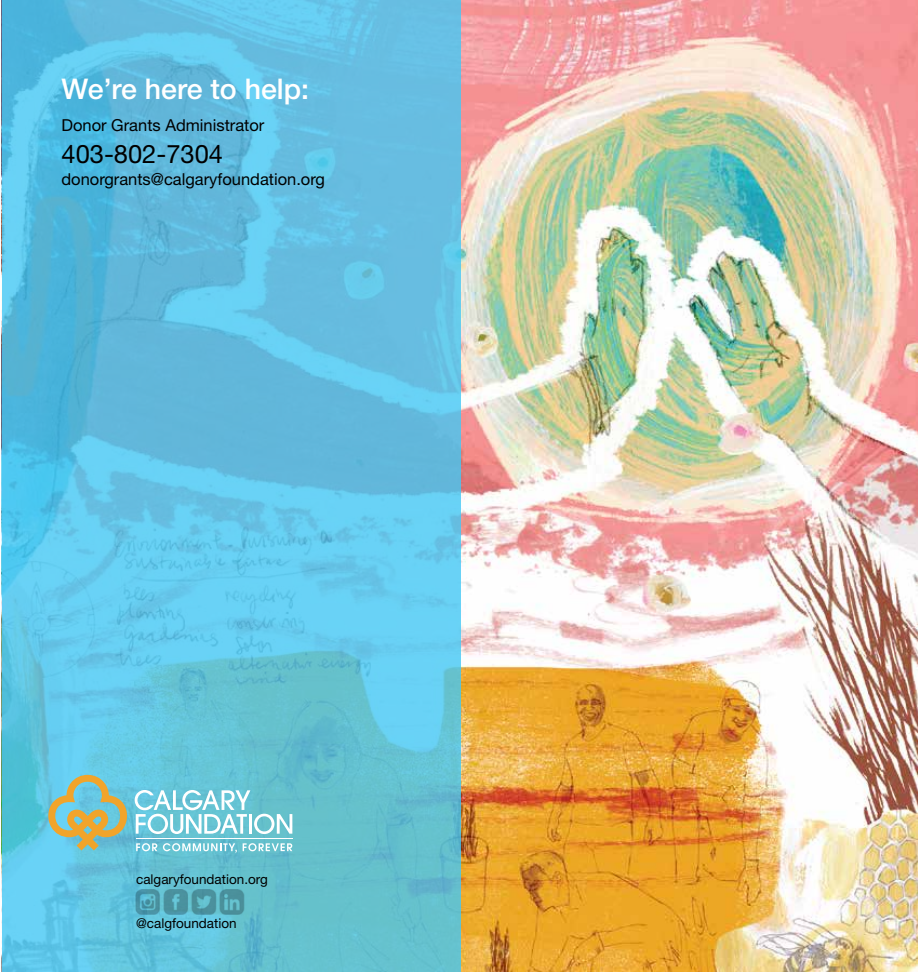
<style>
.page{position:relative;width:918px;height:972px;background:#fff}
.page>*{position:absolute;margin:0;border:0;box-sizing:border-box;transform-origin:0 0}
.t1{font:500 28.5px "Helvetica Neue LT Std";color:#fff}
.t2{font:25.5px "Helvetica Neue LT Std";color:#000}
.t3{font:16.5px "Helvetica Neue LT Std";color:#000}
.t4{font:13.5px "Helvetica Neue LT Std";color:#000}
</style>
<div class="page">
<img style="left:1px;top:0;width:917px;height:972px">
<svg style="left:2px;top:0;width:459px;height:972px"></svg>
<hr style="left:136px;top:838px;width:156px;height:1px;background:#fff">
<svg style="left:135px;top:790px;width:157px;height:44px"></svg>
<svg style="left:48px;top:775px;width:80px;height:76px"></svg>
<svg style="left:136px;top:843px;width:21px;height:8px"></svg>
<svg style="left:243px;top:843px;width:49px;height:8px"></svg>
<svg style="left:163px;top:843px;width:74px;height:10px"></svg>
<img style="left:131px;top:890px;width:121px;height:24px">
<h1 class="t1" style="left:62px;top:78px;width:249px">We’re here to help:</h1>
<p class="t3" style="left:62px;top:118px;width:204px">Donor Grants Administrator</p>
<h2 class="t2" style="left:62px;top:142px;width:163px">403-802-7304</h2>
<p class="t3" style="left:62px;top:172px;width:265px">donorgrants@calgaryfoundation.org</p>
<p class="t4" style="left:136px;top:873px;width:133px">calgaryfoundation.org</p>
<p class="t4" style="left:136px;top:917px;width:102px">@calgfoundation</p>
</div>
